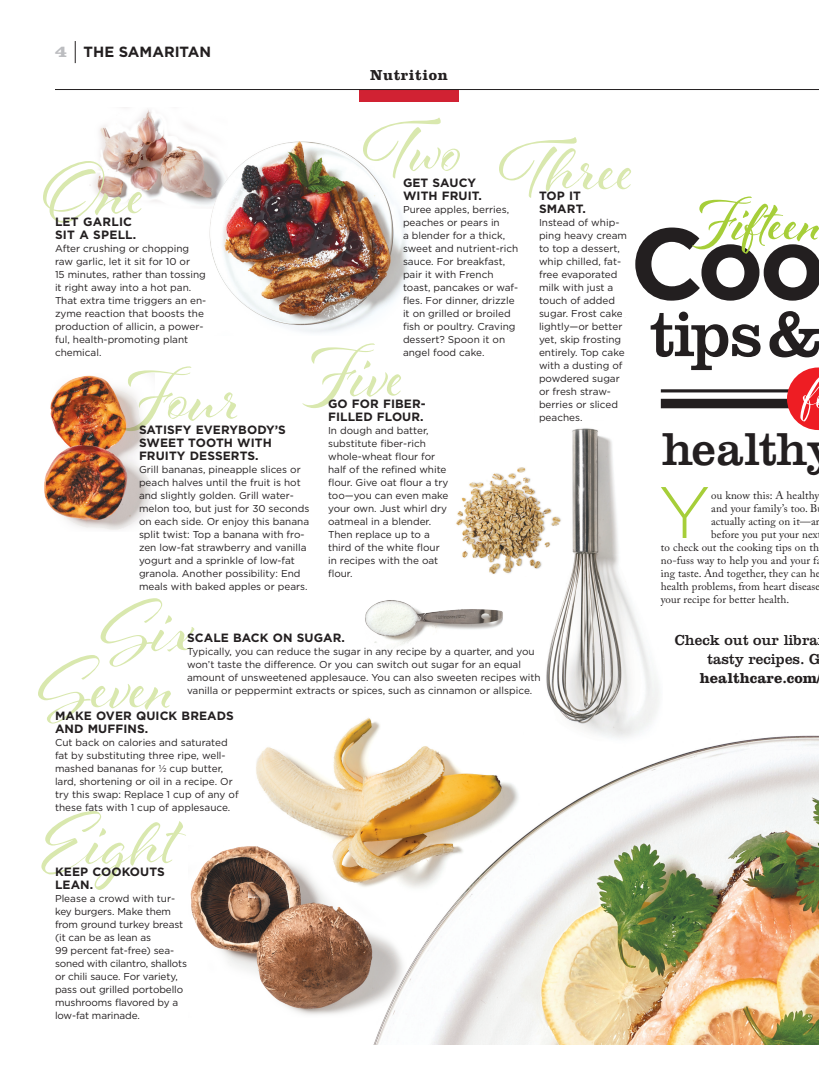
<style>
.page{position:relative;width:819px;height:1080px;background:#fff}
.page>*{position:absolute;margin:0;border:0;box-sizing:border-box;transform-origin:0 0}
._3_HEAD_multi_story{font:700 101px "Gotham";color:#231f20}
._2_BODY{font:80px "Al Fresco";color:#d9e8ae}
._1_body_1st__dropcap{font:300 72.8px "Gotham";color:#a6ce39}
._3_HEAD_multi_story-2{font:65.9px "Clarendon LT Std";color:#231f20}
._1_BODY{font:700 65.4px "Al Fresco";letter-spacing:.005em;color:#a6ce39}
._3_HEAD_multi_story-3{font:59px "Al Fresco";color:#fff}
._3_HEAD_multi_story-4{font:48px "Clarendon LT Std";letter-spacing:-.02em;color:#231f20}
._5_blurb{font:15px/19px "Clarendon LT Std";color:#231f20;text-align:right}
._1_BODY-2{font:700 15px "Clarendon LT Std";letter-spacing:.035em;color:#231f20}
.t1{font:700 14.8px "Gotham";color:#231f20}
._1_body_breaker{font:700 12px/13px "Gotham";letter-spacing:.01em;color:#231f20}
._1_body_1st__dropcap-2{font:11px "Adobe Caslon Pro";letter-spacing:.01em;color:#231f20}
._2_BODY-2{font:10px/13px "Gotham";color:#231f20}
.s1{font-family:"Clarendon LT Std";font-size:17px;color:#bcbdc0}
.s2{font-weight:700}
</style>
<div class="page">
<svg style="left:75px;top:41px;width:1px;height:22px"></svg>
<img style="left:365px;top:600px;width:138px;height:45px">
<div style="left:359px;top:90px;width:100px;height:12px;background:#d12233"></div>
<hr style="left:55px;top:89px;width:764px;height:1px;background:#231f20">
<img style="left:190px;top:846px;width:147px;height:169px">
<img style="left:337px;top:735px;width:482px;height:310px">
<img style="left:249px;top:717px;width:275px;height:181px">
<img style="left:535px;top:408px;width:128px;height:354px">
<img style="left:44px;top:375px;width:108px;height:155px">
<img style="left:456px;top:465px;width:107px;height:112px">
<img style="left:90px;top:107px;width:115px;height:98px">
<img style="left:205px;top:141px;width:204px;height:192px">
<hr style="left:661px;top:389px;width:158px;height:3px;background:#231f20">
<div style="left:661px;top:399px;width:158px;height:9px;background:#231f20"></div>
<svg style="left:787px;top:367px;width:32px;height:63px"></svg>
<h3 class="t1" style="left:55px;top:42px;width:158px"><span class="s1">4</span> THE SAMARITAN</h3>
<p class="_1_BODY-2" style="left:370px;top:66px;width:79px">Nutrition</p>
<p class="_2_BODY" style="left:363px;top:95px;width:102px">Two</p>
<p class="_2_BODY" style="left:499px;top:115px;width:135px">Three</p>
<p class="_2_BODY" style="left:43px;top:139px;width:102px">One</p>
<h5 class="_1_body_breaker" style="left:403px;top:176px;width:81px">GET SAUCY<br>WITH FRUIT.</h5>
<p class="_2_BODY-2" style="left:403px;top:203px;width:117px">Puree apples, berries, peaches or pears in<br>a blender for a thick, sweet and nutrient-rich sauce. For breakfast, pair it with French toast, pancakes or waf&shy;fles. For dinner, drizzle it on grilled or broiled fish or poultry. Craving dessert? Spoon it on angel food cake.</p>
<h5 class="_1_body_breaker" style="left:539px;top:189px;width:48px">TOP IT<br>SMART.</h5>
<p class="_2_BODY-2" style="left:539px;top:216px;width:90px">Instead of whip&shy;ping heavy cream to top a dessert, whip chilled, fat&shy;free evaporated milk with just a touch of added sugar. Frost cakes lightly—or better yet, skip frosting entirely. Top cake with a dusting of powdered sugar or fresh straw&shy;berries or sliced peaches.</p>
<p class="_1_BODY" style="left:693px;top:178px;width:130px">Fifteen</p>
<h5 class="_1_body_breaker" style="left:55px;top:215px;width:83px">LET GARLIC<br>SIT A SPELL.</h5>
<p class="_2_BODY-2" style="left:55px;top:242px;width:153px">After crushing or chopping raw garlic, let it sit for 10 or<br>15 minutes, rather than tossing it right away into a hot pan.<br>That extra time triggers an en&shy;zyme reaction that boosts the production of allicin, a power&shy;ful, health-promoting plant chemical.</p>
<p class="_3_HEAD_multi_story" style="left:630px;top:197px;width:197px">Coo</p>
<p class="_3_HEAD_multi_story-2" style="left:649px;top:296px;width:174px">tips&amp;</p>
<h2 class="_2_BODY" style="left:119px;top:332px;width:285px">Four Five</h2>
<p class="_3_HEAD_multi_story-3" style="left:805px;top:353px;width:14px">f</p>
<h5 class="_1_body_breaker" style="left:328px;top:397px;width:99px">GO FOR FIBER-<br>FILLED FLOUR.</h5>
<p class="_2_BODY-2" style="left:328px;top:424px;width:122px">In dough and batter, substitute fiber-rich whole-wheat flour for half of the refined white flour. Give oat flour a try too—you can even make your own. Just whirl dry oatmeal in a blender.<br>Then replace up to a third of the white flour in recipes with the oat flour.</p>
<h5 class="_1_body_breaker" style="left:139px;top:423px;width:148px">SATISFY EVERYBODY’S<br>SWEET TOOTH WITH<br>FRUITY DESSERTS.</h5>
<p class="_2_BODY-2" style="left:139px;top:463px;width:172px">Grill bananas, pineapple slices or peach halves until the fruit is hot and slightly golden. Grill water&shy;melon too, but just for 30 seconds on each side. Or enjoy this banana split twist: Top a banana with fro&shy;zen low-fat strawberry and vanilla yogurt and a sprinkle of low-fat granola. Another possibility: End meals with baked apples or pears.</p>
<p class="_3_HEAD_multi_story-4" style="left:662px;top:421px;width:148px">health</p>
<p class="_1_body_1st__dropcap" style="left:658px;top:466px;width:54px">Y</p>
<p class="_1_body_1st__dropcap-2" style="left:711px;top:489px;width:110px">ou know this: A healthy</p>
<p class="_1_body_1st__dropcap-2" style="left:711px;top:502px;width:108px">and your family’s too. B</p>
<p class="_1_body_1st__dropcap-2" style="left:711px;top:515px;width:110px">actually acting on it—ar</p>
<p class="_1_body_1st__dropcap-2" style="left:711px;top:528px;width:108px">before you put your nex</p>
<p class="_1_body_1st__dropcap-2" style="left:661px;top:541px;width:160px">to check out the cooking tips on th</p>
<p class="_1_body_1st__dropcap-2" style="left:661px;top:554px;width:157px">no-fuss way to help you and your f</p>
<p class="_1_body_1st__dropcap-2" style="left:661px;top:567px;width:161px">ing taste. And together, they can he</p>
<p class="_1_body_1st__dropcap-2" style="left:661px;top:580px;width:161px">health problems, from heart disease</p>
<p class="_1_body_1st__dropcap-2" style="left:661px;top:593px;width:130px">your recipe for better health.</p>
<h2 class="_2_BODY" style="left:101px;top:576px;width:95px">Six</h2>
<h5 class="_1_body_breaker" style="left:187px;top:631px;width:160px">SCALE BACK ON SUGAR.</h5>
<p class="_2_BODY-2" style="left:187px;top:645px;width:355px">Typically, you can reduce the sugar in any recipe by a quarter, and you won’t taste the difference. Or you can switch out sugar for an equal amount of unsweetened applesauce. You can also sweeten recipes with vanilla or peppermint extracts or spices, such as cinnamon or allspice.</p>
<h4 class="_5_blurb" style="left:675px;top:631px;width:148px">Check out our libra tasty recipes. G <span class="s2">healthcare.com</span></h4>
<h2 class="_2_BODY" style="left:38px;top:633px;width:138px">Seven</h2>
<h5 class="_1_body_breaker" style="left:55px;top:709px;width:180px">MAKE OVER QUICK BREADS<br>AND MUFFINS.</h5>
<p class="_2_BODY-2" style="left:55px;top:736px;width:185px">Cut back on calories and saturated fat by substituting three ripe, well&shy;mashed bananas for ½ cup butter, lard, shortening or oil in a recipe. Or try this swap: Replace 1 cup of any of these fats with 1 cup of applesauce.</p>
<h2 class="_2_BODY" style="left:41px;top:789px;width:137px">Eight</h2>
<h5 class="_1_body_breaker" style="left:55px;top:865px;width:111px">KEEP COOKOUTS<br>LEAN.</h5>
<p class="_2_BODY-2" style="left:55px;top:892px;width:133px">Please a crowd with tur&shy;key burgers. Make them from ground turkey breast (it can be as lean as<br>99 percent fat-free) sea&shy;soned with cilantro, shallots or chili sauce. For variety, pass out grilled portobello mushrooms flavored by a low-fat marinade.</p>
</div>
